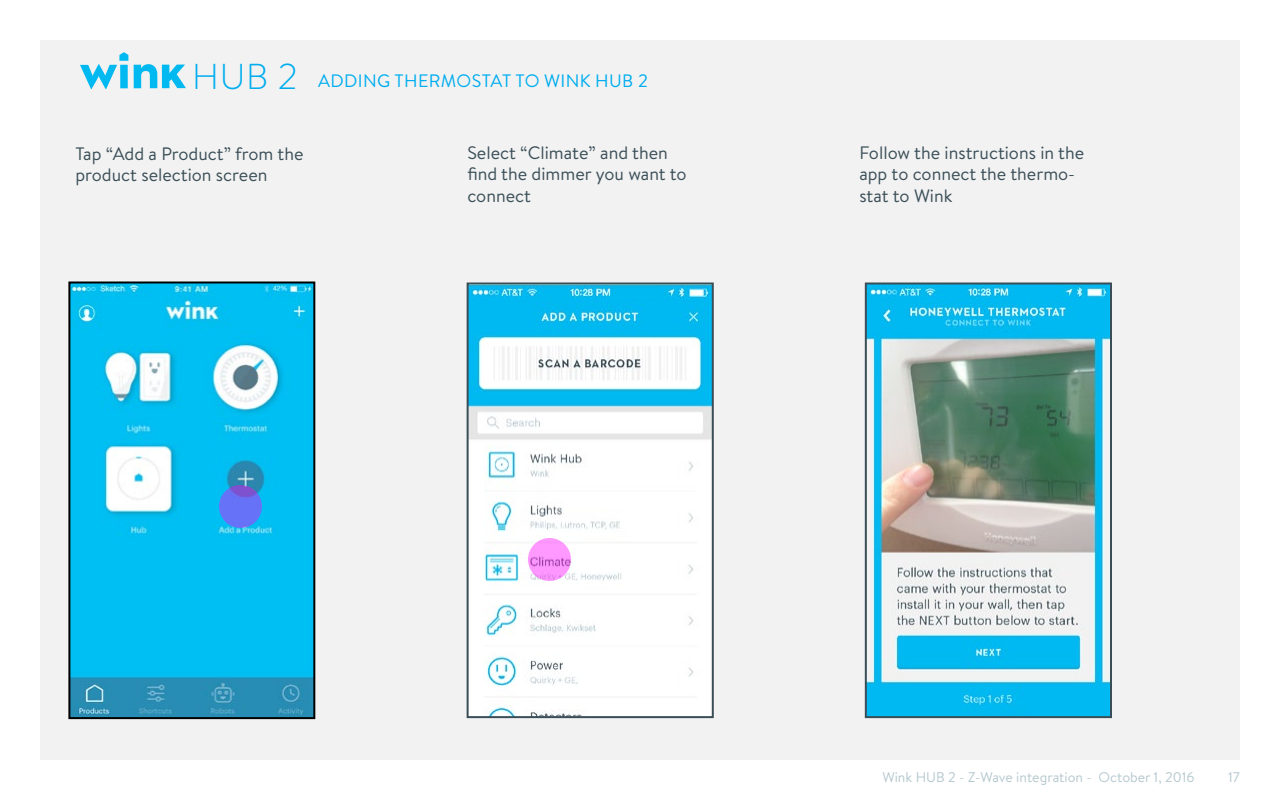
<style>
.page{position:relative;width:1280px;height:800px;background:#fff}
.page>*{position:absolute;margin:0;border:0;box-sizing:border-box;transform-origin:0 0}
.t1{font:300 36px "Brandon Text";color:#00adef}
.t2{font:18px/21.6px "Brandon Text";color:#3a4e57}
.t3{font:18px "Brandon Text";letter-spacing:.02em;color:#00adef}
.t4{font:14px "Brandon Text";color:#b5c8cf}
</style>
<div class="page">
<div style="left:40px;top:40px;width:1200px;height:720px;background:#f2f2f2"></div>
<svg style="left:134px;top:64px;width:52px;height:24px"></svg>
<svg style="left:80px;top:52px;width:48px;height:37px"></svg>
<img style="left:71px;top:285px;width:241px;height:431px">
<div style="left:68px;top:282px;width:247px;height:437px;border:2px solid #000"></div>
<img style="left:864px;top:282px;width:248px;height:437px">
<svg style="left:466px;top:282px;width:248px;height:437px"></svg>
<svg style="left:219px;top:485px;width:43px;height:43px"></svg>
<svg style="left:528px;top:538px;width:43px;height:43px"></svg>
<h1 class="t1" style="left:192px;top:52px;width:107px">HUB 2</h1>
<p class="t3" style="left:318px;top:68px;width:331px">ADDING THERMOSTAT TO WINK HUB 2</p>
<p class="t2" style="left:75px;top:142px;width:230px">Tap “Add a Product” from the product selection screen</p>
<p class="t2" style="left:467px;top:141px;width:221px">Select “Climate” and then find the dimmer you want to connect</p>
<p class="t2" style="left:859px;top:141px;width:226px">Follow the instructions in the app to connect the thermo&shy;stat to Wink</p>
<p class="t4" style="left:882px;top:767px;width:314px">Wink HUB 2 - Z-Wave integration - October 1, 2016</p>
<p class="t4" style="left:1228px;top:767px;width:13px">17</p>
</div>
